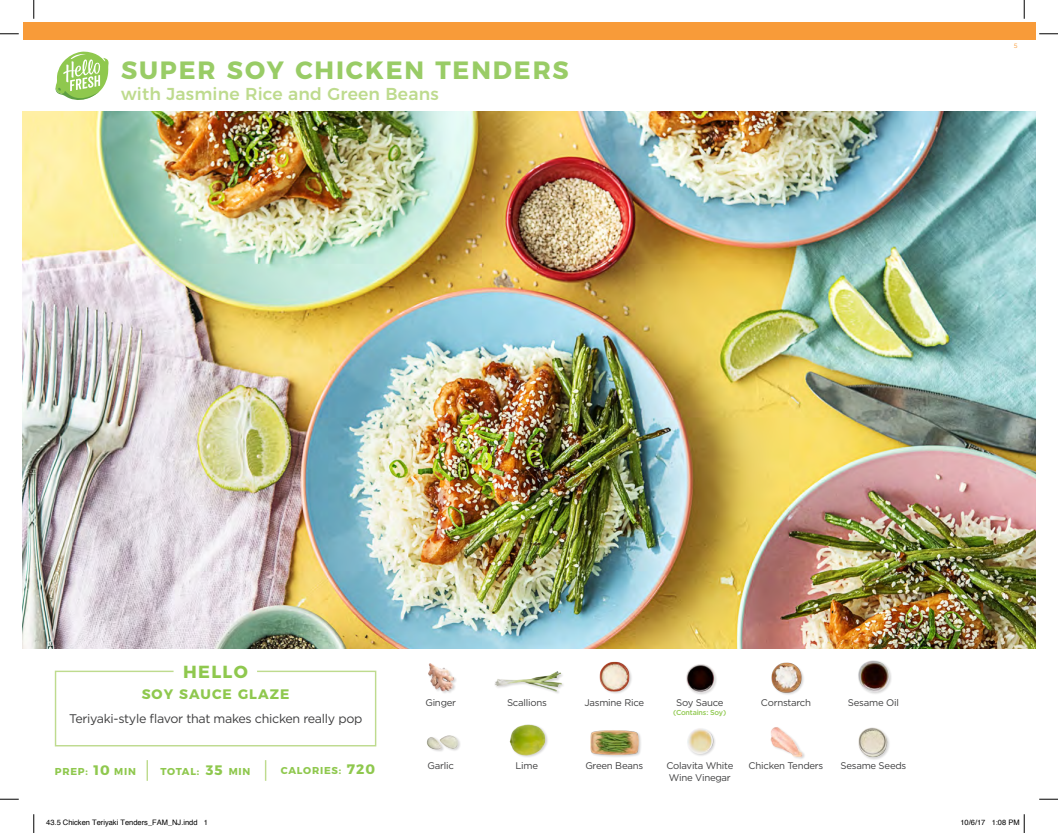
<style>
.page{position:relative;width:1058px;height:833px;background:#fff}
.page>*{position:absolute;margin:0;border:0;box-sizing:border-box;transform-origin:0 0}
.t1{font:700 25px "Montserrat";letter-spacing:.075em;color:#9c6}
.t2{font:700 17.5px "Montserrat";letter-spacing:.075em;color:#8fc84e}
.t3{font:500 17.25px "Montserrat";letter-spacing:.01em;color:#bedb8e}
.t4{font:700 13.75px "Montserrat";letter-spacing:.075em;color:#8fc84e}
.t5{font:12.5px "Gotham";letter-spacing:-.025em;color:#3e3e3f}
.t6{font:700 10px "Montserrat";letter-spacing:.075em;color:#8fc84e}
.t7{font:9.62px/12px "Gotham";letter-spacing:-.025em;color:#3e3e3f}
.t8{font:7.5px "Helvetica";color:#000}
.t9{font:500 7.25px "Gotham";letter-spacing:-.025em;color:#8fc84e}
.t10{font:6.25px "Gotham";color:#f89b39}
</style>
<div class="page">
<div style="left:23px;top:23px;width:1012px;height:17px;background:#f89b39"></div>
<img style="left:23px;top:112px;width:1012px;height:536px">
<svg style="left:54px;top:670px;width:323px;height:77px"></svg>
<img style="left:428px;top:663px;width:28px;height:30px">
<img style="left:426px;top:735px;width:34px;height:17px">
<img style="left:599px;top:661px;width:33px;height:33px">
<div style="left:590px;top:729px;width:52px;height:29px;background:#231f20;opacity:.2"></div>
<img style="left:590px;top:729px;width:49px;height:28px">
<img style="left:494px;top:671px;width:69px;height:22px">
<img style="left:509px;top:724px;width:38px;height:33px">
<img style="left:686px;top:664px;width:31px;height:31px">
<img style="left:687px;top:728px;width:28px;height:28px">
<img style="left:771px;top:662px;width:33px;height:33px">
<img style="left:770px;top:727px;width:35px;height:32px">
<img style="left:858px;top:660px;width:33px;height:34px">
<img style="left:858px;top:727px;width:32px;height:33px">
<hr style="left:146px;top:760px;width:2px;height:20px;background:#bedb8e">
<svg style="left:265px;top:760px;width:1px;height:20px"></svg>
<svg style="left:55px;top:51px;width:54px;height:49px"></svg>
<svg style="left:0;top:33px;width:19px;height:2px"></svg>
<svg style="left:1039px;top:33px;width:19px;height:2px"></svg>
<svg style="left:0;top:798px;width:19px;height:2px"></svg>
<svg style="left:1039px;top:798px;width:19px;height:2px"></svg>
<svg style="left:33px;top:0;width:2px;height:19px"></svg>
<svg style="left:33px;top:814px;width:2px;height:19px"></svg>
<svg style="left:1023px;top:0;width:2px;height:19px"></svg>
<svg style="left:1023px;top:814px;width:2px;height:19px"></svg>
<h1 class="t1" style="left:121px;top:50px;width:449px">SUPER SOY CHICKEN TENDERS</h1>
<h3 class="t3" style="left:121px;top:80px;width:319px">with Jasmine Rice and Green Beans</h3>
<p class="t10" style="left:1013px;top:42px;width:5px">5</p>
<h2 class="t2" style="left:183px;top:657px;width:66px">HELLO</h2>
<h3 class="t4" style="left:142px;top:683px;width:149px">SOY SAUCE GLAZE</h3>
<p class="t5" style="left:69px;top:711px;width:295px">Teriyaki-style flavor that makes chicken really pop</p>
<p class="t7" style="left:425px;top:696px;width:32px">Ginger</p>
<p class="t7" style="left:507px;top:696px;width:41px">Scallions</p>
<p class="t7" style="left:584px;top:696px;width:61px">Jasmine Rice</p>
<p class="t7" style="left:676px;top:696px;width:49px">Soy Sauce</p>
<p class="t9" style="left:673px;top:707px;width:54px">(Contains: Soy)</p>
<p class="t7" style="left:761px;top:696px;width:52px">Cornstarch</p>
<p class="t7" style="left:848px;top:696px;width:52px">Sesame Oil</p>
<h3 class="t4" style="left:94px;top:759px;width:18px">10</h3>
<h3 class="t4" style="left:206px;top:759px;width:18px">35</h3>
<h3 class="t4" style="left:347px;top:758px;width:30px">720</h3>
<p class="t6" style="left:55px;top:763px;width:35px">PREP:</p>
<p class="t6" style="left:114px;top:763px;width:23px">MIN</p>
<p class="t6" style="left:161px;top:763px;width:40px">TOTAL:</p>
<p class="t6" style="left:229px;top:763px;width:23px">MIN</p>
<p class="t6" style="left:281px;top:762px;width:62px">CALORIES:</p>
<p class="t7" style="left:427px;top:759px;width:28px">Garlic</p>
<p class="t7" style="left:515px;top:759px;width:24px">Lime</p>
<p class="t7" style="left:585px;top:759px;width:59px">Green Beans</p>
<p class="t7" style="left:666px;top:759px;width:68px">Colavita White<br>Wine Vinegar</p>
<p class="t7" style="left:748px;top:759px;width:76px">Chicken Tenders</p>
<p class="t7" style="left:840px;top:759px;width:67px">Sesame Seeds</p>
<p class="t8" style="left:46px;top:817px;width:163px">43.5 Chicken Teriyaki Tenders_FAM_NJ.indd 1</p>
<p class="t8" style="left:960px;top:817px;width:61px">10/6/17 1:08 PM</p>
</div>
